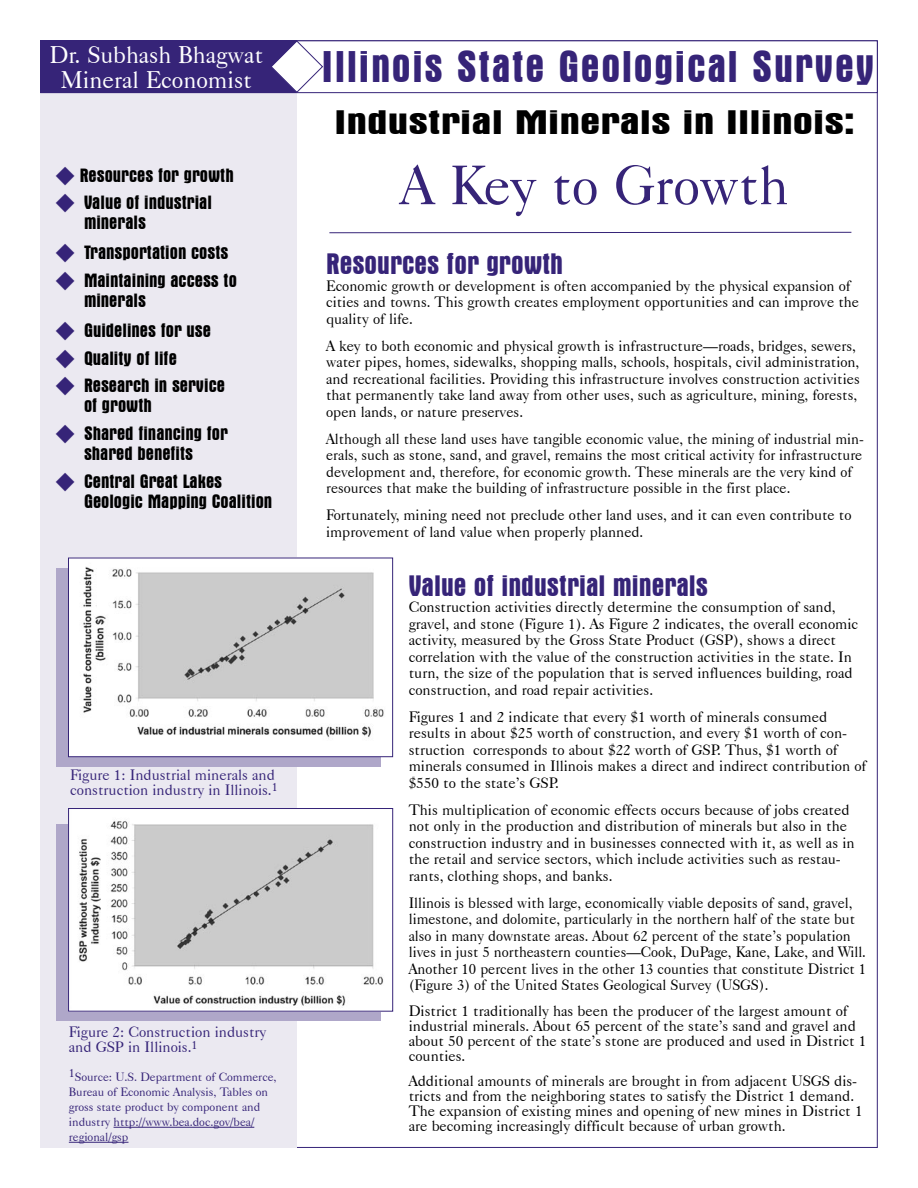
<style>
.page{position:relative;width:918px;height:1188px;background:#fff}
.page>*{position:absolute;margin:0;border:0;box-sizing:border-box;transform-origin:0 0}
.t1{font:55.5px "Caslon 540 BT";color:#362478}
.t2{font:700 condensed 45px "Aurora BT";letter-spacing:.035em;color:#362478}
.t3{font:700 condensed 34.5px "Aurora BT";color:#000;scale:1.4 1}
.t4{font:700 condensed 30px "Aurora BT";color:#362478}
.t5{font:24px "Caslon 540 BT";color:#fff}
.t6{font:700 condensed 19.5px/19.5px "Aurora BT";color:#000}
.t7{font:15px/16.5px "Caslon 540 BT";color:#000}
.t8{font:15px/15px "Caslon 540 BT";color:#362478}
.t9{font:12px/15px "Caslon 540 BT";color:#362478}
.s1{color:#362478}
</style>
<div class="page">
<div style="left:40px;top:64px;width:257px;height:1084px;background:#ebe9f1"></div>
<div style="left:40px;top:41px;width:838px;height:52px;border:1px solid #362478"></div>
<div style="left:40px;top:41px;width:257px;height:52px;background:#362478"></div>
<svg style="left:270px;top:40px;width:54px;height:53px"></svg>
<hr style="left:329px;top:232px;width:522px;height:1px;background:#362478">
<div style="left:56px;top:568px;width:325px;height:199px;background:#afa7c9"></div>
<div style="left:68px;top:558px;width:325px;height:199px;background:#fff"></div>
<img style="left:83px;top:567px;width:301px;height:172px">
<div style="left:68px;top:558px;width:325px;height:199px;border:1px solid #362478"></div>
<div style="left:56px;top:824px;width:325px;height:197px;background:#afa7c9"></div>
<img style="left:70px;top:810px;width:313px;height:199px">
<div style="left:68px;top:808px;width:325px;height:203px;border:1px solid #362478"></div>
<hr style="left:114px;top:1127px;width:140px;height:1px;background:#362478">
<hr style="left:69px;top:1142px;width:59px;height:1px;background:#362478">
<p class="t5" style="left:50px;top:40px;width:215px">Dr. Subhash Bhagwat</p>
<p class="t5" style="left:61px;top:65px;width:193px">Mineral Economist</p>
<p class="t6" style="left:56px;top:166px;width:180px"><span class="s1">◆</span> Resources for growth</p>
<p class="t6" style="left:84px;top:193px;width:129px;text-indent:-29px"><span class="s1">◆</span> Value of industrial minerals</p>
<p class="t6" style="left:56px;top:243px;width:174px"><span class="s1">◆</span> Transportation costs</p>
<p class="t6" style="left:56px;top:271px;width:183px"><span class="s1">◆</span> Maintaining access to</p>
<p class="t6" style="left:84px;top:291px;width:63px">minerals</p>
<p class="t6" style="left:56px;top:321px;width:157px"><span class="s1">◆</span> Guidelines for use</p>
<p class="t6" style="left:56px;top:349px;width:123px"><span class="s1">◆</span> Quality of life</p>
<p class="t6" style="left:84px;top:376px;width:143px;text-indent:-29px"><span class="s1">◆</span> Research in service of growth</p>
<p class="t6" style="left:56px;top:424px;width:174px;text-align:center"><span class="s1">◆</span> Shared financing for shared benefits</p>
<p class="t6" style="left:84px;top:472px;width:190px;text-indent:-29px"><span class="s1">◆</span> Central Great Lakes<br>Geologic Mapping Coalition</p>
<p class="t8" style="left:70px;top:767px;width:209px">Figure 1: Industrial minerals and construction industry in Illinois.<sup>1</sup></p>
<p class="t8" style="left:69px;top:1025px;width:199px">Figure 2: Construction industry and GSP in Illinois.<sup>1</sup></p>
<p class="t9" style="left:69px;top:1069px;width:209px">1Source: U.S. Department of Commerce, Bureau of Economic Analysis, Tables on gross state product by component and industry http://www.bea.doc.gov/bea/ regional/gsp</p>
<p class="t2" style="left:322px;top:41px;width:554px">Illinois State Geological Survey</p>
<p class="t3" style="left:335px;top:102px;width:373px">Industrial Minerals in Illinois:</p>
<p class="t1" style="left:400px;top:151px;width:390px">A Key to Growth</p>
<p class="t4" style="left:326px;top:247px;width:239px">Resources for growth</p>
<p class="t7" style="left:326px;top:277px;width:535px">Economic growth or development is often accompanied by the physical expansion of cities and towns. This growth creates employment opportunities and can improve the quality of life.</p>
<p class="t7" style="left:326px;top:337px;width:535px">A key to both economic and physical growth is infrastructure—roads, bridges, sewers, water pipes, homes, sidewalks, shopping malls, schools, hospitals, civil administration, and recreational facilities. Providing this infrastructure involves construction activities that permanently take land away from other uses, such as agriculture, mining, forests, open lands, or nature preserves.</p>
<p class="t7" style="left:326px;top:430px;width:539px">Although all these land uses have tangible economic value, the mining of industrial min&shy;erals, such as stone, sand, and gravel, remains the most critical activity for infrastructure development and, therefore, for economic growth. These minerals are the very kind of resources that make the building of infrastructure possible in the first place.</p>
<p class="t7" style="left:326px;top:507px;width:527px">Fortunately, mining need not preclude other land uses, and it can even contribute to improvement of land value when properly planned.</p>
<p class="t4" style="left:409px;top:569px;width:301px">Value of industrial minerals</p>
<p class="t7" style="left:409px;top:599px;width:451px">Construction activities directly determine the consumption of sand, gravel, and stone (Figure 1). As Figure 2 indicates, the overall economic activity, measured by the Gross State Product (GSP), shows a direct correlation with the value of the construction activities in the state. In turn, the size of the population that is served influences building, road construction, and road repair activities.</p>
<p class="t7" style="left:409px;top:708px;width:459px">Figures 1 and 2 indicate that every $1 worth of minerals consumed results in about $25 worth of construction, and every $1 worth of con&shy;struction corresponds to about $22 worth of GSP. Thus, $1 worth of minerals consumed in Illinois makes a direct and indirect contribution of $550 to the state’s GSP.</p>
<p class="t7" style="left:409px;top:801px;width:447px">This multiplication of economic effects occurs because of jobs created not only in the production and distribution of minerals but also in the construction industry and in businesses connected with it, as well as in the retail and service sectors, which include activities such as restau&shy;rants, clothing shops, and banks.</p>
<p class="t7" style="left:409px;top:894px;width:459px">Illinois is blessed with large, economically viable deposits of sand, gravel, limestone, and dolomite, particularly in the northern half of the state but also in many downstate areas. About 62 percent of the state’s population lives in just 5 northeastern counties—Cook, DuPage, Kane, Lake, and Will.<br>Another 10 percent lives in the other 13 counties that constitute District 1 (Figure 3) of the United States Geological Survey (USGS).</p>
<p class="t7" style="left:409px;top:1003px;width:459px;line-height:15px">District 1 traditionally has been the producer of the largest amount of industrial minerals. About 65 percent of the state’s sand and gravel and about 50 percent of the state’s stone are produced and used in District 1 counties.</p>
<p class="t7" style="left:409px;top:1073px;width:455px;line-height:15px">Additional amounts of minerals are brought in from adjacent USGS dis&shy;tricts and from the neighboring states to satisfy the District 1 demand.<br>The expansion of existing mines and opening of new mines in District 1 are becoming increasingly difficult because of urban growth.</p>
</div>
